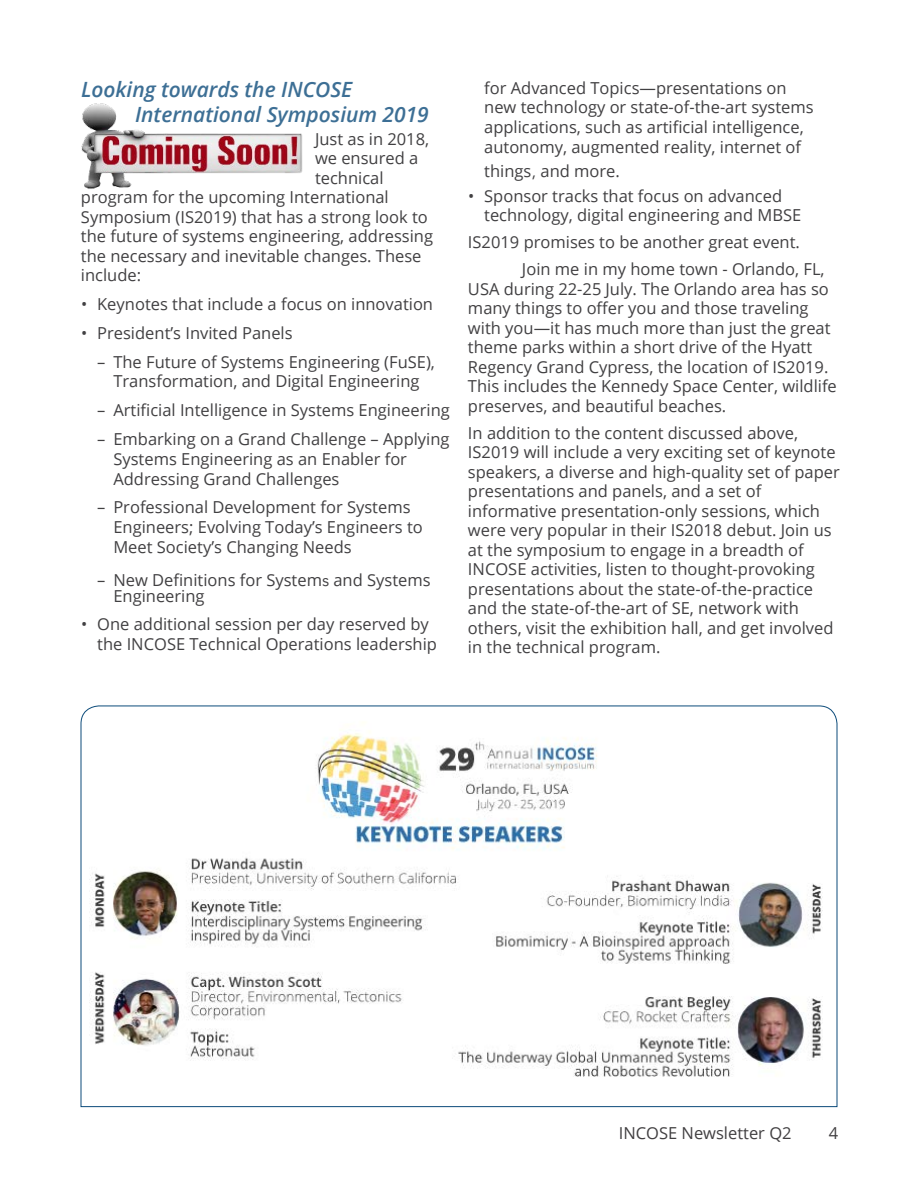
<style>
.page{position:relative;width:918px;height:1188px;background:#fff}
.page>*{position:absolute;margin:0;border:0;box-sizing:border-box;transform-origin:0 0}
.Heading_1{font:italic 600 21px/25.2px "Open Sans";color:#3d6f95}
.t1{font:16.5px/19.5px "Open Sans";color:#414042}
.t2{font:16.5px "Open Sans";color:#413f41}
.s1{font-family:"Avenir"}
</style>
<div class="page">
<img style="left:81px;top:103px;width:222px;height:86px">
<svg style="left:80px;top:705px;width:758px;height:402px"></svg>
<p class="Heading_1" style="left:135px;top:76px;width:295px;text-indent:-54px">Looking towards the INCOSE<br>International Symposium 2019</p>
<p class="t1" style="left:315px;top:129px;width:116px">Just as in 2018,</p>
<p class="t1" style="left:315px;top:148px;width:105px">we ensured a</p>
<p class="t1" style="left:315px;top:168px;width:70px">technical</p>
<p class="t1" style="left:81px;top:187px;width:309px">program for the upcoming International</p>
<p class="t1" style="left:81px;top:207px;width:348px">Symposium (IS2019) that has a strong look to</p>
<p class="t1" style="left:81px;top:226px;width:354px">the future of systems engineering, addressing</p>
<p class="t1" style="left:81px;top:246px;width:342px">the necessary and inevitable changes. These</p>
<p class="t1" style="left:81px;top:265px;width:62px">include:</p>
<p class="t1" style="left:81px;top:294px;width:354px">• Keynotes that include a focus on innovation</p>
<p class="t1" style="left:81px;top:323px;width:213px">• President’s Invited Panels</p>
<p class="t1" style="left:97px;top:351px;width:339px;text-align:center">– The Future of Systems Engineering (FuSE),<br>Transformation, and Digital Engineering</p>
<p class="t1" style="left:97px;top:400px;width:354px">– Artificial Intelligence in Systems Engineering</p>
<p class="t1" style="left:113px;top:429px;width:338px;text-indent:-16px">– Embarking on a Grand Challenge – Applying<br>Systems Engineering as an Enabler for<br>Addressing Grand Challenges</p>
<p class="t1" style="left:113px;top:497px;width:311px;text-indent:-16px">– Professional Development for Systems<br>Engineers; Evolving Today’s Engineers to<br>Meet Society’s Changing Needs</p>
<p class="t1" style="left:113px;top:571px;width:319px;line-height:15.9px;text-indent:-16px">– New Definitions for System<span class="s1">s</span> and Systems<br>Engineering</p>
<p class="t1" style="left:97px;top:614px;width:341px;text-indent:-16px">• One additional session per day reserved by the INCOSE Technical Operations leadership</p>
<p class="t1" style="left:484px;top:77px;width:331px">for Advanced Topics—presentations on new technology or state-of-the-art systems applications, such as artificial intelligence, autonomy, augmented reality, internet of</p>
<p class="t1" style="left:484px;top:161px;width:137px">things<span class="s1">,</span> and more.</p>
<p class="t1" style="left:484px;top:185px;width:319px;text-indent:-16px">• Sponsor tracks that focus on advanced technology, digital engineering and MBSE</p>
<p class="t1" style="left:522px;top:229px;width:304px;line-height:27px;text-indent:-54px">IS2019 promises to be another great event.<br>Join me in my home town - Orlando, FL,</p>
<p class="t1" style="left:468px;top:279px;width:370px">USA during 22-25 July. The Orlando area has so many things to offer you and those traveling with you—it has much more than just the great theme parks within a short drive of the Hyatt Regency Grand Cypress, the location of IS2019.<br>This includes the Kennedy Space Center, wildlife preserves, and beautiful beaches.</p>
<p class="t1" style="left:468px;top:423px;width:373px">In addition to the content discussed above, IS2019 will include a very exciting set of keynote speakers, a diverse and high-quality set of paper presentations and panels, and a set of informative presentation-only sessions, which were very popular in their IS2018 debut. Join us at the symposium to engage in a breadth of INCOSE activities, listen to thought-provoking presentations about the state-of-the-practice and the state-of-the-art of SE, network with others, visit the exhibition hall, and get involved in the technical program.</p>
<p class="t2" style="left:619px;top:1122px;width:174px">INCOSE Newsletter Q2</p>
<p class="t2" style="left:829px;top:1122px;width:11px">4</p>
</div>
